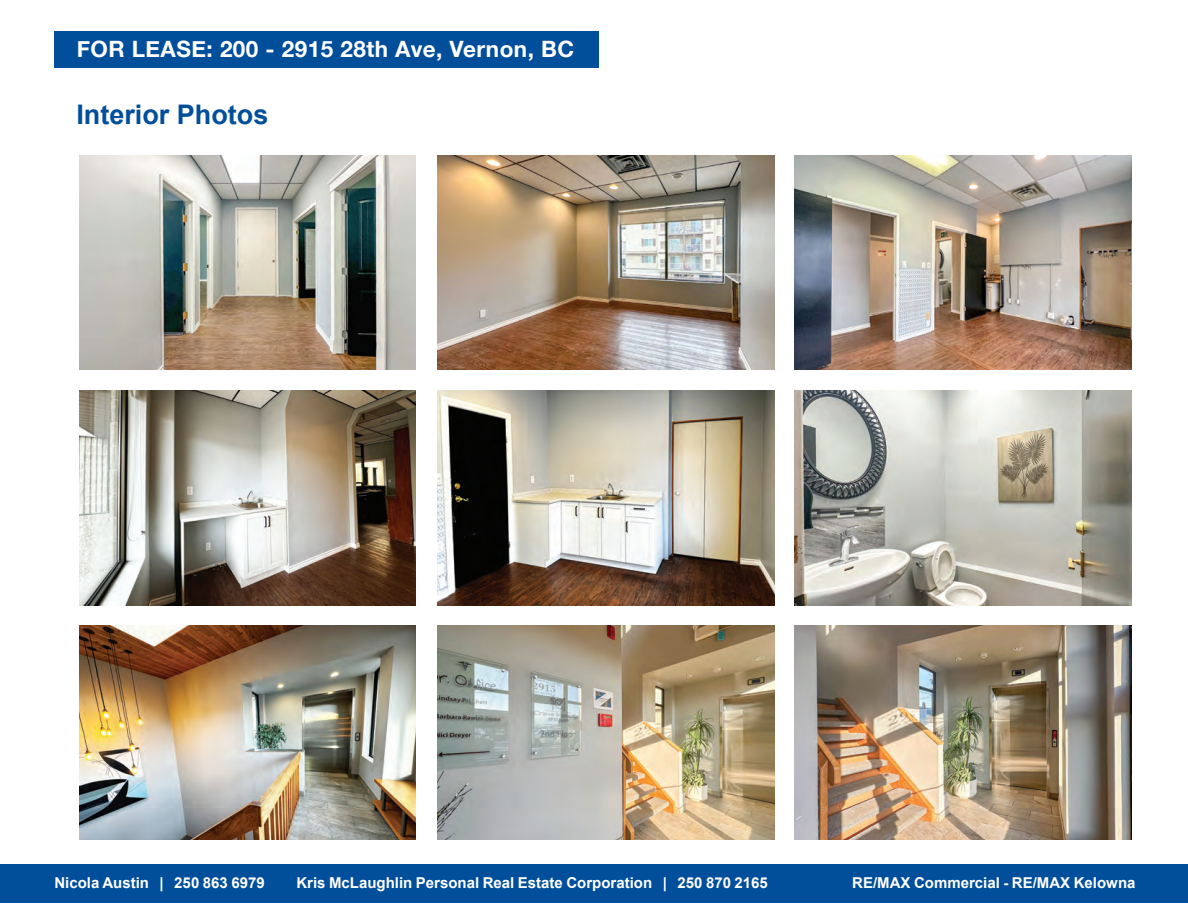
<style>
.page{position:relative;width:1188px;height:918px;background:#fff}
.page>*{position:absolute;margin:0;border:0;box-sizing:border-box;transform-origin:0 0}
.t1{font:700 27px "Arial";color:#014e9b}
.t2{font:700 22.5px "Helvetica Neue";letter-spacing:.02em;color:#fff}
.t3{font:700 15px "Arial";color:#fff}
</style>
<div class="page">
<div style="left:0;top:864px;width:1188px;height:39px;background:#014e9b"></div>
<div style="left:54px;top:31px;width:544px;height:36px;background:#014e9b"></div>
<img style="left:438px;top:625px;width:337px;height:215px">
<img style="left:795px;top:625px;width:337px;height:215px">
<img style="left:79px;top:625px;width:337px;height:215px">
<img style="left:438px;top:391px;width:337px;height:214px">
<img style="left:795px;top:391px;width:337px;height:214px">
<img style="left:79px;top:391px;width:337px;height:214px">
<img style="left:438px;top:156px;width:337px;height:214px">
<img style="left:795px;top:156px;width:337px;height:214px">
<img style="left:79px;top:156px;width:337px;height:214px">
<h2 class="t2" style="left:77px;top:32px;width:499px">FOR LEASE: 200 - 2915 28th Ave, Vernon, BC</h2>
<h1 class="t1" style="left:76px;top:97px;width:194px">Interior Photos</h1>
<p class="t3" style="left:54px;top:873px;width:212px">Nicola Austin | 250 863 6979</p>
<p class="t3" style="left:296px;top:873px;width:473px">Kris McLaughlin Personal Real Estate Corporation | 250 870 2165</p>
<p class="t3" style="left:852px;top:873px;width:285px">RE/MAX Commercial - RE/MAX Kelowna</p>
</div>
